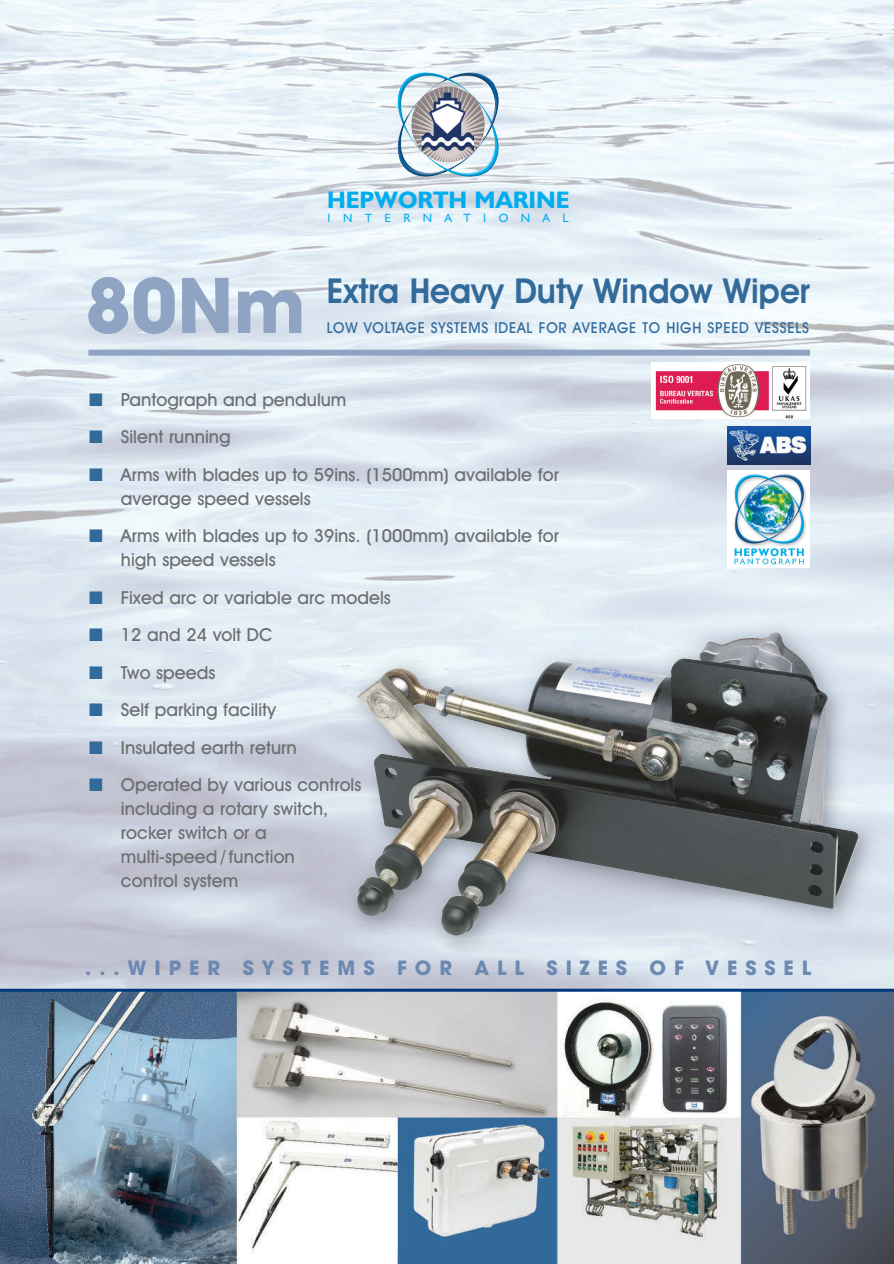
<style>
.page{position:relative;width:894px;height:1264px;background:#fff}
.page>*{position:absolute;margin:0;border:0;box-sizing:border-box;transform-origin:0 0}
.t1{font:700 74.25px "Avant Garde";color:#8fa3c2}
.t2{font:600 34.5px "Avant Garde IT Cby BT";color:#326a9a;scale:.95 1}
.t3{font:700 24px "Humanist 521 BT";color:#00aeef}
.t4{font:700 19.5px "Avant Garde";letter-spacing:.41em;color:#6c89b1}
.t5{font:500 18px/24px "Avant Garde IT Cby BT";color:#6d6e71}
.t6{font:500 15.15px "Avant Garde IT Cby BT";letter-spacing:.055em;color:#326a9a;scale:.95 1}
.t7{font:12.15px "Humanist 521 BT";letter-spacing:1.025em;color:#00aeef}
.s1{color:#326a9a}
</style>
<div class="page">
<img style="left:0;top:0;width:894px;height:988px">
<div style="left:88px;top:350px;width:722px;height:6px;background:#8fa3c2"></div>
<img style="left:314px;top:605px;width:579px;height:362px">
<img style="left:356px;top:632px;width:502px;height:287px">
<img style="left:0;top:991px;width:894px;height:272px">
<hr style="left:0;top:988px;width:894px;height:3px;background:#00387c">
<img style="left:398px;top:72px;width:101px;height:105px">
<div style="left:651px;top:362px;width:159px;height:57px;background:#fff"></div>
<img style="left:655px;top:364px;width:152px;height:55px">
<img style="left:727px;top:426px;width:83px;height:38px">
<img style="left:727px;top:470px;width:83px;height:98px">
<h1 class="t1" style="left:85px;top:278px;width:222px">80Nm</h1>
<h3 class="t3" style="left:327px;top:191px;width:244px">HEPWORTH MARINE</h3>
<p class="t7" style="left:328px;top:214px;width:242px">INTERNATIONAL</p>
<h2 class="t2" style="left:327px;top:278px;width:510px">Extra Heavy Duty Window Wiper</h2>
<p class="t6" style="left:327px;top:322px;width:509px">LOW VOLTAGE SYSTEMS IDEAL FOR AVERAGE TO HIGH SPEED VESSELS</p>
<p class="t5" style="left:89px;top:389px;width:259px"><span class="s1">■</span> Pantograph and pendulum</p>
<p class="t5" style="left:89px;top:426px;width:143px"><span class="s1">■</span> Silent running</p>
<p class="t5" style="left:121px;top:464px;width:439px;text-indent:-32px"><span class="s1">■</span> Arms with blades up to 59ins. (1500mm) available for average speed vessels</p>
<p class="t5" style="left:121px;top:525px;width:439px;text-indent:-32px"><span class="s1">■</span> Arms with blades up to 39ins. (1000mm) available for high speed vessels</p>
<p class="t5" style="left:89px;top:587px;width:303px"><span class="s1">■</span> Fixed arc or variable arc models</p>
<p class="t5" style="left:89px;top:624px;width:185px"><span class="s1">■</span> 12 and 24 volt DC</p>
<p class="t5" style="left:89px;top:662px;width:128px"><span class="s1">■</span> Two speeds</p>
<p class="t5" style="left:89px;top:699px;width:189px"><span class="s1">■</span> Self parking facility</p>
<p class="t5" style="left:89px;top:737px;width:209px"><span class="s1">■</span> Insulated earth return</p>
<p class="t5" style="left:121px;top:774px;width:242px;text-indent:-32px"><span class="s1">■</span> Operated by various controls including a rotary switch, rocker switch or a multi-speed / function<br>control system</p>
<p class="t4" style="left:85px;top:960px;width:727px">...WIPER SYSTEMS FOR ALL SIZES OF VESSEL</p>
</div>
